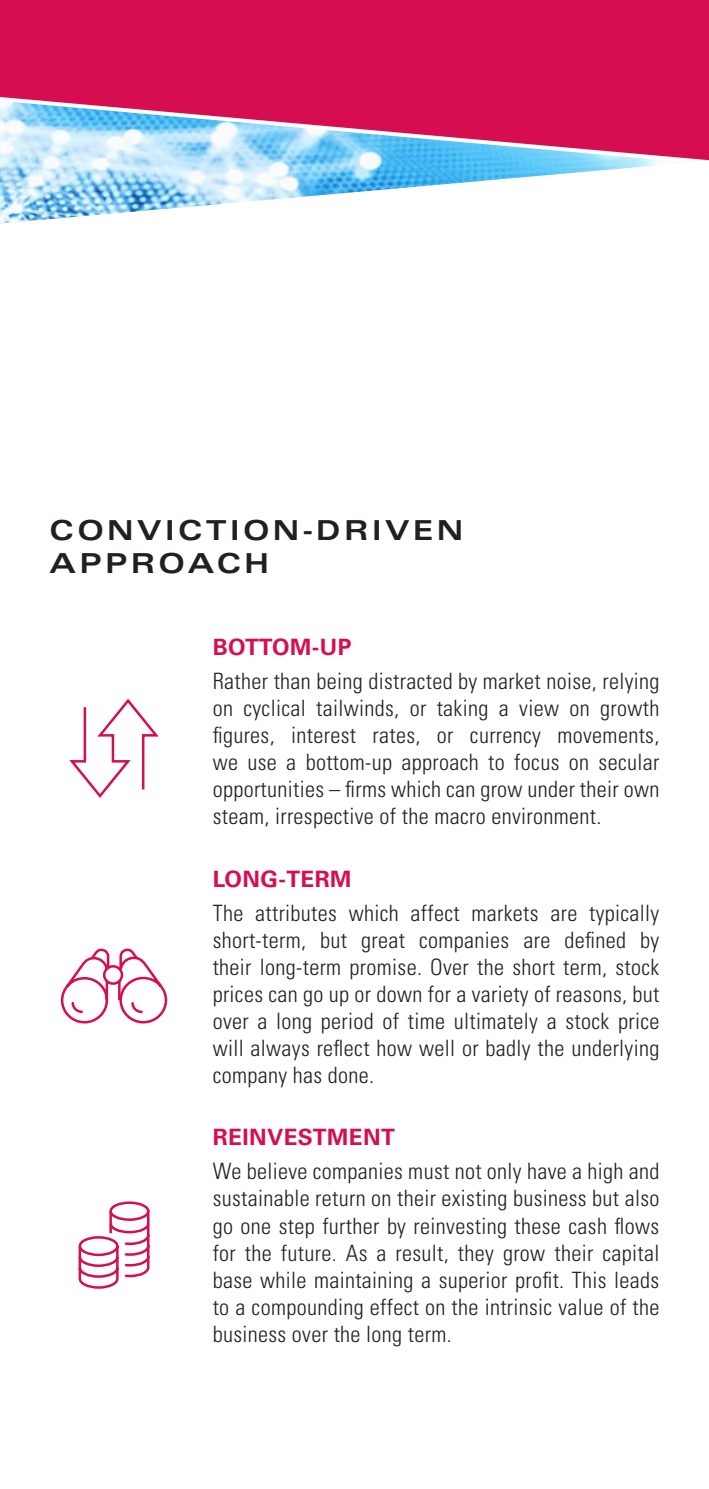
<style>
.page{position:relative;width:709px;height:1489px;background:#fff}
.page>*{position:absolute;margin:0;border:0;box-sizing:border-box;transform-origin:0 0}
.t1{font:700 expanded 27.5px/33px "Univers LT Std";letter-spacing:.12em;color:#231f20}
.t2{font:300 condensed 22.5px/27px "Univers LT Std";letter-spacing:.015em;color:#231f20;text-align:justify}
.t3{font:700 22.5px "Univers LT Std";letter-spacing:.02em;color:#d60e51}
</style>
<div class="page">
<div style="left:0;top:0;width:709px;height:26px;background:#d60e51"></div>
<svg style="left:0;top:26px;width:709px;height:198px"></svg>
<svg style="left:78px;top:1201px;width:72px;height:88px"></svg>
<svg style="left:60px;top:948px;width:108px;height:76px"></svg>
<svg style="left:69px;top:698px;width:90px;height:100px"></svg>
<p class="t1" style="left:50px;top:513px;width:415px">CONVICTION-DRIVEN<br>APPROACH</p>
<p class="t3" style="left:213px;top:634px;width:140px">BOTTOM-UP</p>
<p class="t2" style="left:213px;top:667px;width:448px">Rather than being distracted by market noise, relying on cyclical tailwinds, or taking a view on growth figures, interest rates, or currency movements, we use a bottom-up approach to focus on secular opportunities – firms which can grow under their own steam, irrespective of the macro environment.</p>
<p class="t3" style="left:213px;top:865px;width:140px">LONG-TERM</p>
<p class="t2" style="left:213px;top:899px;width:448px">The attributes which affect markets are typically short-term, but great companies are defined by their long-term promise. Over the short term, stock prices can go up or down for a variety of reasons, but over a long period of time ultimately a stock price will always reflect how well or badly the underlying company has done.</p>
<p class="t3" style="left:213px;top:1124px;width:184px">REINVESTMENT</p>
<p class="t2" style="left:213px;top:1157px;width:448px">We believe companies must not only have a high and sustainable return on their existing business but also go one step further by reinvesting these cash flows for the future. As a result, they grow their capital base while maintaining a superior profit. This leads to a compounding effect on the intrinsic value of the business over the long term.</p>
</div>
